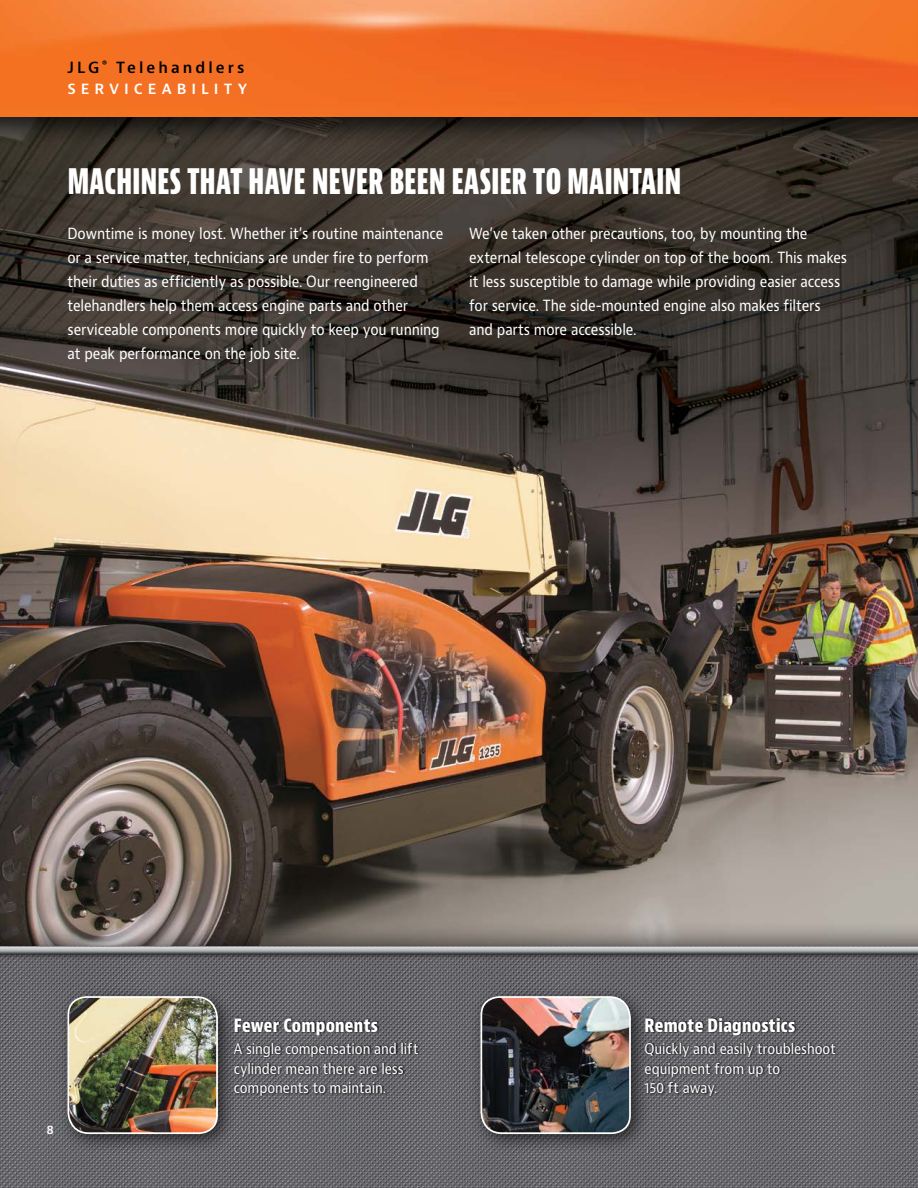
<style>
.page{position:relative;width:918px;height:1188px;background:#fff}
.page>*{position:absolute;margin:0;border:0;box-sizing:border-box;transform-origin:0 0}
.jlg-H1{font:800 extra-condensed 37.5px "Bernino Sans";letter-spacing:-.01em;color:#fff}
.jlg-SH3_Rev{font:800 condensed 18px "Bernino Sans";letter-spacing:.01em;color:#fff;scale:.95 1}
.jlg-BC1{font:15px/24px "Bernino Sans";letter-spacing:-.015em;color:#fff;scale:.9 1}
.jlg-Eyebrow_Bold_Lef{font:600 15px "Bernino Sans";letter-spacing:.205em;color:#000}
.jlg-Eyebrow_Lft{font:600 15px "Bernino Sans";letter-spacing:.33em;color:#fff}
.jlg-BC2-Rev{font:14.25px/19.5px "Bernino Sans";letter-spacing:-.01em;color:#fff;scale:.9 1}
.jlg-Page_Left{font:600 12px "Bernino Sans";color:#fff}
</style>
<div class="page">
<img style="left:0;top:149px;width:918px;height:772px">
<div style="left:0;top:0;width:918px;height:149px;background:#000;opacity:.75"></div>
<img style="left:0;top:0;width:918px;height:117px">
<div style="left:0;top:921px;width:918px;height:267px;background:#000;opacity:.75"></div>
<img style="left:0;top:959px;width:918px;height:229px">
<div style="left:470px;top:986px;width:181px;height:168px;background:#000;opacity:.62"></div>
<img style="left:480px;top:995px;width:152px;height:140px">
<div style="left:57px;top:986px;width:181px;height:168px;background:#000;opacity:.62"></div>
<img style="left:67px;top:995px;width:152px;height:140px">
<div style="left:0;top:945px;width:918px;height:14px;background:#000;opacity:.45"></div>
<div style="left:0;top:941px;width:918px;height:14px;background:#fff;opacity:.75"></div>
<div style="left:0;top:944px;width:918px;height:11px;background:#000;opacity:.75"></div>
<svg style="left:233px;top:1017px;width:187px;height:81px;background:#555559"></svg>
<svg style="left:644px;top:1017px;width:194px;height:81px;background:#58575b"></svg>
<p class="jlg-Eyebrow_Bold_Lef" style="left:68px;top:58px;width:179px">JLG <sup>®</sup> Telehandlers</p>
<p class="jlg-Eyebrow_Lft" style="left:68px;top:79px;width:181px">SERVICEABILITY</p>
<p class="jlg-H1" style="left:68px;top:158px;width:616px">MACHINES THAT HAVE NEVER BEEN EASIER TO MAINTAIN</p>
<p class="jlg-BC1" style="left:68px;top:222px;width:419px">Downtime is money lost. Whether it’s routine maintenance or a service matter, technicians are under fire to perform their duties as efficiently as possible. Our reengineered telehandlers help them access engine parts and other serviceable components more quickly to keep you running at peak performance on the job site.</p>
<p class="jlg-BC1" style="left:469px;top:222px;width:422px">We’ve taken other precautions, too, by mounting the external telescope cylinder on top of the boom. This makes it less susceptible to damage while providing easier access for service. The side-mounted engine also makes filters and parts more accessible.</p>
<p class="jlg-Page_Left" style="left:47px;top:1122px;width:9px">8</p>
<p class="jlg-SH3_Rev" style="left:234px;top:1014px;width:153px">Fewer Components</p>
<p class="jlg-BC2-Rev" style="left:234px;top:1039px;width:207px">A single compensation and lift cylinder mean there are less components to maintain.</p>
<p class="jlg-SH3_Rev" style="left:645px;top:1014px;width:160px">Remote Diagnostics</p>
<p class="jlg-BC2-Rev" style="left:645px;top:1039px;width:214px">Quickly and easily troubleshoot equipment from up to<br>150 ft away.</p>
</div>
